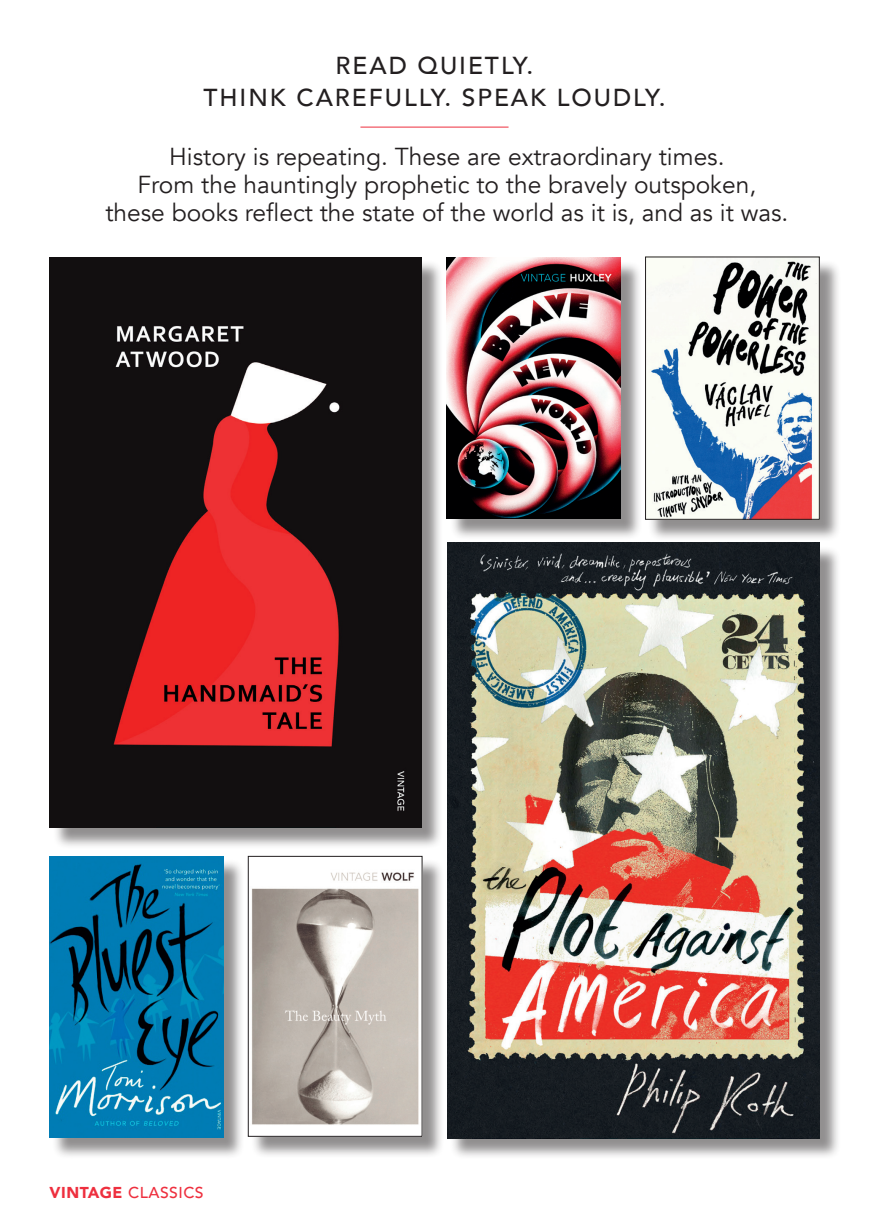
<style>
.page{position:relative;width:869px;height:1228px;background:#fff}
.page>*{position:absolute;margin:0;border:0;box-sizing:border-box;transform-origin:0 0}
.t1{font:24.5px/28px "Avenir";color:#231f20;text-align:center}
.t2{font:500 24.5px/31.5px "Avenir";letter-spacing:.08em;color:#231f20;text-align:center}
.t3{font:500 15.75px "Avenir";letter-spacing:.03em;color:#ee2f3e}
.s1{font-weight:900}
</style>
<div class="page">
<hr style="left:360px;top:127px;width:148px;height:1px;background:#ee2f3e">
<div style="left:52px;top:260px;width:391px;height:589px;background:#231f20;opacity:.5"></div>
<img style="left:50px;top:257px;width:371px;height:571px">
<div style="left:52px;top:859px;width:193px;height:300px;background:#231f20;opacity:.5"></div>
<img style="left:49px;top:856px;width:174px;height:281px">
<div style="left:449px;top:260px;width:193px;height:281px;background:#231f20;opacity:.5"></div>
<img style="left:446px;top:258px;width:174px;height:261px">
<div style="left:250px;top:859px;width:194px;height:299px;background:#231f20;opacity:.5"></div>
<img style="left:250px;top:859px;width:170px;height:275px">
<div style="left:248px;top:856px;width:174px;height:280px;border:1px solid #231f20"></div>
<div style="left:449px;top:545px;width:391px;height:615px;background:#231f20;opacity:.5"></div>
<img style="left:447px;top:543px;width:371px;height:595px">
<div style="left:647px;top:259px;width:194px;height:282px;background:#231f20;opacity:.5"></div>
<img style="left:647px;top:259px;width:170px;height:258px">
<div style="left:645px;top:257px;width:174px;height:262px;border:1px solid #231f20"></div>
<p class="t2" style="left:203px;top:49px;width:463px">READ QUIETLY.<br>THINK CAREFULLY. SPEAK LOUDLY.</p>
<p class="t1" style="left:105px;top:143px;width:684px">History is repeating. These are extraordinary times.<br>From the hauntingly prophetic to the bravely outspoken, these books reflect the state of the world as it is, and as it was.</p>
<p class="t3" style="left:50px;top:1179px;width:155px"><span class="s1">VINTAGE</span> CLASSICS</p>
</div>
